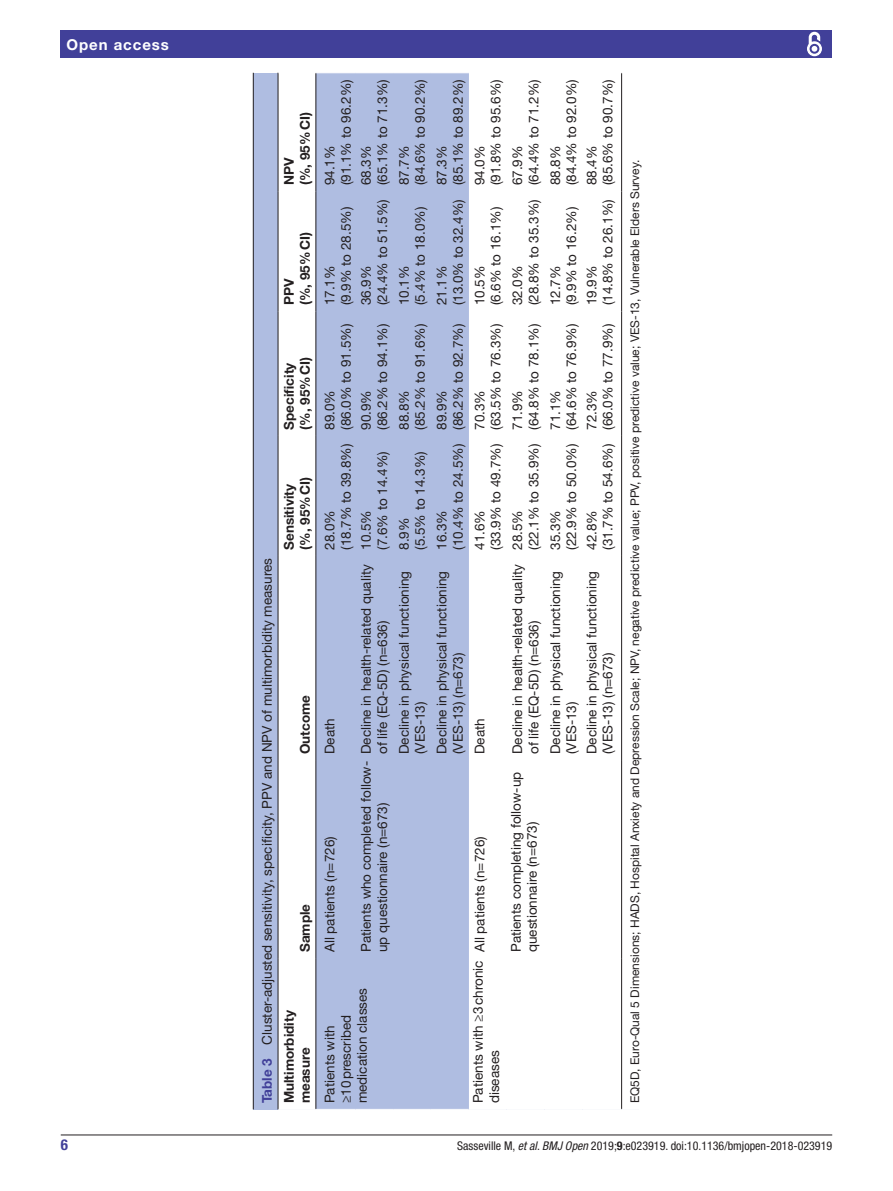
<style>
.page{position:relative;width:893px;height:1191px;background:#fff}
.page>*{position:absolute;margin:0;border:0;box-sizing:border-box;transform-origin:0 0}
.t1{font:700 15px "Helvetica Neue LT Std";letter-spacing:.065em;color:#fff}
.t2{font:700 condensed 15px "Helvetica Neue LT Std";color:#414099}
.t3{font:13.5px/16.2px "Helvetica Neue LT Std";color:#231f20}
.t4{font:700 13.5px/16.2px "Helvetica Neue LT Std";color:#231f20}
.t5{font:12px "Helvetica Neue LT Std";color:#231f20}
.t6{font:condensed 12px "Helvetica Neue LT Std";color:#231f20}
.s1{font-weight:700;color:#414099}
.s2{font-weight:700}
.s3{font-style:italic}
</style>
<div class="page">
<hr style="left:61px;top:1134px;width:771px;height:1px;background:#231f20">
<div style="left:61px;top:31px;width:771px;height:27px;background:#414099"></div>
<svg style="left:807px;top:31px;width:15px;height:26px"></svg>
<div style="left:254px;top:73px;width:385px;height:1036px;background:#afbde1"></div>
<hr style="left:253px;top:73px;width:1px;height:1036px;background:#231f20">
<div style="left:279px;top:73px;width:360px;height:1036px;background:#fff"></div>
<svg style="left:316px;top:73px;width:153px;height:1036px"></svg>
<hr style="left:621px;top:760px;width:1px;height:198px;background:#231f20">
<hr style="left:278px;top:958px;width:1px;height:151px;background:#231f20">
<hr style="left:315px;top:958px;width:1px;height:151px;background:#231f20">
<hr style="left:278px;top:760px;width:1px;height:198px;background:#231f20">
<hr style="left:315px;top:760px;width:1px;height:198px;background:#231f20">
<hr style="left:278px;top:556px;width:1px;height:204px;background:#231f20">
<hr style="left:315px;top:556px;width:1px;height:204px;background:#231f20">
<hr style="left:278px;top:436px;width:1px;height:120px;background:#231f20">
<hr style="left:315px;top:436px;width:1px;height:120px;background:#231f20">
<hr style="left:278px;top:311px;width:1px;height:125px;background:#231f20">
<hr style="left:315px;top:311px;width:1px;height:125px;background:#231f20">
<hr style="left:278px;top:191px;width:1px;height:120px;background:#231f20">
<hr style="left:315px;top:191px;width:1px;height:120px;background:#231f20">
<hr style="left:278px;top:73px;width:1px;height:118px;background:#231f20">
<hr style="left:315px;top:73px;width:1px;height:118px;background:#231f20">
<hr style="left:621px;top:556px;width:1px;height:204px;background:#231f20">
<hr style="left:621px;top:436px;width:1px;height:120px;background:#231f20">
<hr style="left:621px;top:311px;width:1px;height:125px;background:#231f20">
<hr style="left:621px;top:191px;width:1px;height:120px;background:#231f20">
<hr style="left:621px;top:958px;width:1px;height:151px;background:#231f20">
<hr style="left:621px;top:73px;width:1px;height:118px;background:#231f20">
<hr style="left:638px;top:73px;width:2px;height:1030px;background:#fff">
<p class="t1" style="left:66px;top:35px;width:104px">Open access</p>
<p class="t4" style="left:280px;top:185px;width:75px;rotate:-90deg">NPV<br>(%, 95%CI)</p>
<p class="t4" style="left:280px;top:305px;width:75px;rotate:-90deg">PPV<br>(%, 95%CI)</p>
<p class="t4" style="left:280px;top:430px;width:75px;rotate:-90deg">Specificity (%, 95%CI)</p>
<p class="t4" style="left:280px;top:550px;width:75px;rotate:-90deg">Sensitivity (%, 95%CI)</p>
<p class="t3" style="left:256px;top:1103px;width:547px;line-height:22px;rotate:-90deg"><span class="s1">Table 3</span> Cluster-adjusted sensitivity, specificity, PPV and NPV of multimorbidity measures<br><span class="s2">Multimorbidity</span></p>
<p class="t4" style="left:297px;top:754px;width:61px;rotate:-90deg">Outcome</p>
<p class="t4" style="left:297px;top:952px;width:50px;rotate:-90deg">Sample</p>
<p class="t4" style="left:297px;top:1103px;width:57px;rotate:-90deg">measure</p>
<p class="t3" style="left:321px;top:185px;width:108px;rotate:-90deg">94.1%<br>(91.1% to 96.2%)</p>
<p class="t3" style="left:358px;top:185px;width:108px;rotate:-90deg">68.3%<br>(65.1% to 71.3%)</p>
<p class="t3" style="left:358px;top:305px;width:108px;rotate:-90deg">36.9%<br>(24.4% to 51.5%)</p>
<p class="t3" style="left:321px;top:305px;width:100px;rotate:-90deg">17.1%<br>(9.9% to 28.5%)</p>
<p class="t3" style="left:321px;top:430px;width:108px;rotate:-90deg">89.0%<br>(86.0% to 91.5%)</p>
<p class="t3" style="left:358px;top:430px;width:108px;rotate:-90deg">90.9%<br>(86.2% to 94.1%)</p>
<p class="t3" style="left:321px;top:550px;width:108px;rotate:-90deg">28.0%<br>(18.7% to 39.8%)</p>
<p class="t3" style="left:358px;top:550px;width:100px;rotate:-90deg">10.5%<br>(7.6% to 14.4%)</p>
<p class="t3" style="left:321px;top:754px;width:37px;rotate:-90deg">Death</p>
<p class="t3" style="left:321px;top:952px;width:117px;rotate:-90deg">All patients (n=726)</p>
<p class="t3" style="left:358px;top:754px;width:191px;rotate:-90deg">Decline in health-related quality of life (EQ-5D) (n=636)</p>
<p class="t3" style="left:358px;top:952px;width:192px;rotate:-90deg">Patients who completed follow&shy;up questionnaire (n=673)</p>
<p class="t3" style="left:396px;top:185px;width:108px;rotate:-90deg">87.7%<br>(84.6% to 90.2%)</p>
<p class="t3" style="left:396px;top:305px;width:100px;rotate:-90deg">10.1%<br>(5.4% to 18.0%)</p>
<p class="t3" style="left:396px;top:430px;width:108px;rotate:-90deg">88.8%<br>(85.2% to 91.6%)</p>
<p class="t3" style="left:396px;top:550px;width:100px;rotate:-90deg">8.9%<br>(5.5% to 14.3%)</p>
<p class="t3" style="left:396px;top:754px;width:185px;rotate:-90deg">Decline in physical functioning (VES-13)</p>
<p class="t3" style="left:321px;top:1103px;width:117px;rotate:-90deg">Patients with ≥10prescribed medication classes</p>
<p class="t3" style="left:433px;top:185px;width:108px;rotate:-90deg">87.3%<br>(85.1% to 89.2%)</p>
<p class="t3" style="left:433px;top:305px;width:108px;rotate:-90deg">21.1%<br>(13.0% to 32.4%)</p>
<p class="t3" style="left:433px;top:430px;width:108px;rotate:-90deg">89.9%<br>(86.2% to 92.7%)</p>
<p class="t3" style="left:433px;top:550px;width:108px;rotate:-90deg">16.3%<br>(10.4% to 24.5%)</p>
<p class="t3" style="left:433px;top:754px;width:185px;rotate:-90deg">Decline in physical functioning (VES-13) (n=673)</p>
<p class="t3" style="left:471px;top:185px;width:108px;rotate:-90deg">94.0%<br>(91.8% to 95.6%)</p>
<p class="t3" style="left:471px;top:305px;width:100px;rotate:-90deg">10.5%<br>(6.6% to 16.1%)</p>
<p class="t3" style="left:471px;top:430px;width:108px;rotate:-90deg">70.3%<br>(63.5% to 76.3%)</p>
<p class="t3" style="left:471px;top:550px;width:108px;rotate:-90deg">41.6%<br>(33.9% to 49.7%)</p>
<p class="t3" style="left:471px;top:754px;width:37px;rotate:-90deg">Death</p>
<p class="t3" style="left:509px;top:185px;width:108px;rotate:-90deg">67.9%<br>(64.4% to 71.2%)</p>
<p class="t3" style="left:509px;top:305px;width:108px;rotate:-90deg">32.0%<br>(28.8% to 35.3%)</p>
<p class="t3" style="left:509px;top:430px;width:108px;rotate:-90deg">71.9%<br>(64.8% to 78.1%)</p>
<p class="t3" style="left:509px;top:550px;width:108px;rotate:-90deg">28.5%<br>(22.1% to 35.9%)</p>
<p class="t3" style="left:509px;top:754px;width:191px;rotate:-90deg">Decline in health-related quality of life (EQ-5D) (n=636)</p>
<p class="t3" style="left:471px;top:952px;width:117px;rotate:-90deg">All patients (n=726)</p>
<p class="t3" style="left:508px;top:952px;width:182px;rotate:-90deg">Patients completing follow-up questionnaire (n=673)</p>
<p class="t3" style="left:470px;top:1103px;width:144px;rotate:-90deg">Patients with ≥3chronic diseases</p>
<p class="t3" style="left:547px;top:185px;width:108px;rotate:-90deg">88.8%<br>(84.4% to 92.0%)</p>
<p class="t3" style="left:583px;top:185px;width:108px;rotate:-90deg">88.4%<br>(85.6% to 90.7%)</p>
<p class="t3" style="left:583px;top:305px;width:108px;rotate:-90deg">19.9%<br>(14.8% to 26.1%)</p>
<p class="t3" style="left:547px;top:305px;width:100px;rotate:-90deg">12.7%<br>(9.9% to 16.2%)</p>
<p class="t3" style="left:547px;top:430px;width:108px;rotate:-90deg">71.1%<br>(64.6% to 76.9%)</p>
<p class="t3" style="left:583px;top:430px;width:108px;rotate:-90deg">72.3%<br>(66.0% to 77.9%)</p>
<p class="t3" style="left:547px;top:550px;width:108px;rotate:-90deg">35.3%<br>(22.9% to 50.0%)</p>
<p class="t3" style="left:583px;top:550px;width:108px;rotate:-90deg">42.8%<br>(31.7% to 54.6%)</p>
<p class="t3" style="left:547px;top:754px;width:185px;rotate:-90deg">Decline in physical functioning (VES-13)</p>
<p class="t3" style="left:583px;top:754px;width:185px;rotate:-90deg">Decline in physical functioning (VES-13) (n=673)</p>
<p class="t5" style="left:628px;top:1103px;width:945px;rotate:-90deg">EQ5D, Euro-Qual 5 Dimensions; HADS, Hospital Anxiety and Depression Scale; NPV, negative predictive value; PPV, positive predictive value; VES-13, Vulnerable Elders Survey.</p>
<p class="t2" style="left:61px;top:1135px;width:9px">6</p>
<p class="t6" style="left:457px;top:1138px;width:376px">Sasseville M, <span class="s3">et al</span>. <span class="s3">BMJ Open</span> 2019;<span class="s2">9</span>:e023919. doi:10.1136/bmjopen-2018-023919</p>
</div>
